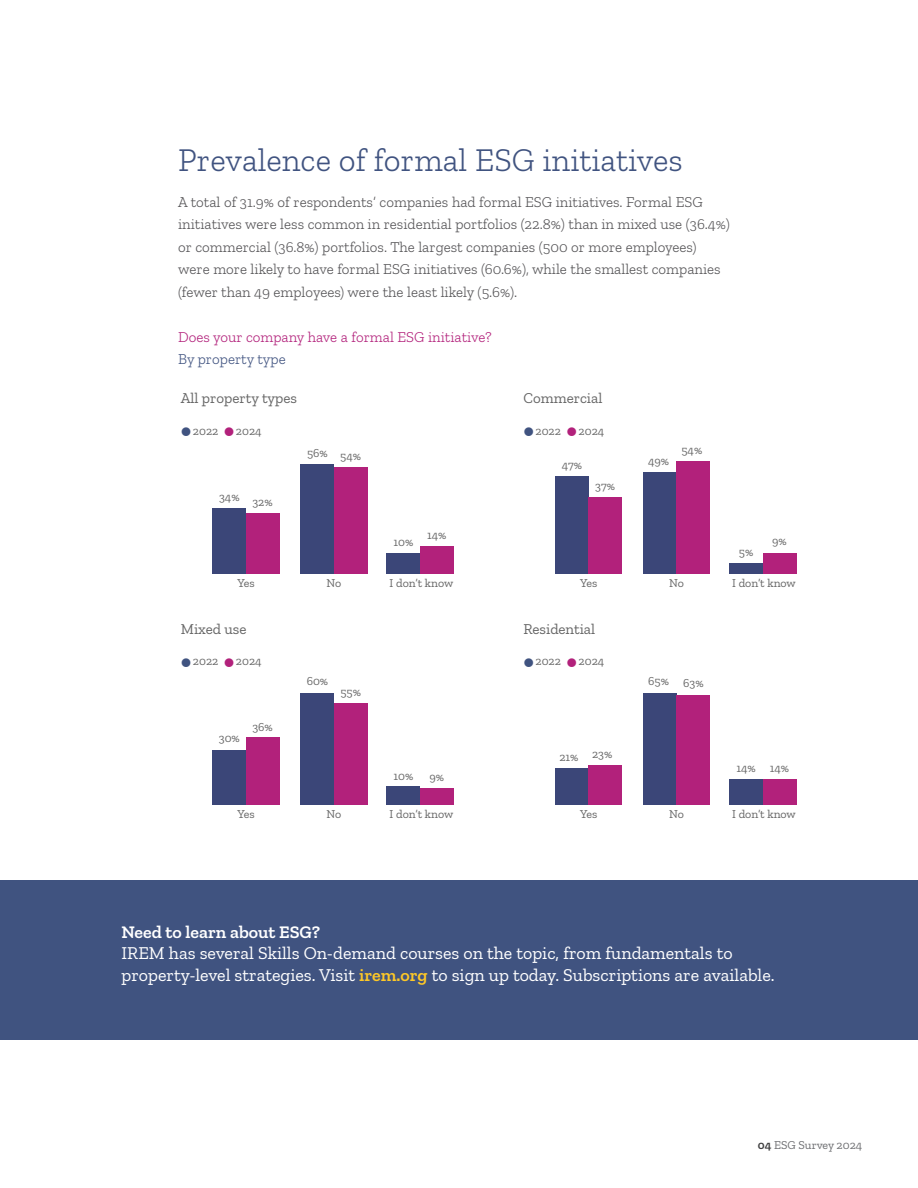
<style>
.page{position:relative;width:918px;height:1188px;background:#fff}
.page>*{position:absolute;margin:0;border:0;box-sizing:border-box;transform-origin:0 0}
.t1{font:300 33px "Zilla Slab";color:#405380}
.t2{font:18px/21.6px "Zilla Slab";color:#fff}
.t3{font:600 18px "Zilla Slab";color:#fff}
.t4{font:300 15px/22.5px "Zilla Slab";color:#545355}
.t5{font:15px "Zilla Slab";color:#666}
.t6{font:300 15px "Zilla Slab";color:#b2217b}
.t7{font:300 15px "Zilla Slab";color:#405380}
.t8{font:12px "Zilla Slab";color:#666}
.t9{font:12px "Zilla Slab";color:#6d6e71}
.s1{font-weight:600;color:#fec827}
.s2{font-weight:600;color:#3e3e3f}
</style>
<div class="page">
<div style="left:0;top:880px;width:918px;height:160px;background:#405380"></div>
<div style="left:212px;top:508px;width:34px;height:66px;background:#3b4678"></div>
<div style="left:212px;top:750px;width:34px;height:55px;background:#3b4678"></div>
<div style="left:555px;top:476px;width:33px;height:98px;background:#3b4678"></div>
<div style="left:555px;top:768px;width:33px;height:37px;background:#3b4678"></div>
<div style="left:387px;top:553px;width:33px;height:21px;background:#3b4678"></div>
<div style="left:387px;top:786px;width:33px;height:19px;background:#3b4678"></div>
<div style="left:729px;top:563px;width:34px;height:11px;background:#3b4678"></div>
<div style="left:729px;top:780px;width:34px;height:25px;background:#3b4678"></div>
<div style="left:300px;top:464px;width:34px;height:110px;background:#3b4678"></div>
<div style="left:300px;top:693px;width:34px;height:112px;background:#3b4678"></div>
<div style="left:643px;top:472px;width:33px;height:102px;background:#3b4678"></div>
<div style="left:643px;top:693px;width:33px;height:112px;background:#3b4678"></div>
<div style="left:246px;top:513px;width:33px;height:61px;background:#b2217b"></div>
<div style="left:246px;top:737px;width:33px;height:68px;background:#b2217b"></div>
<div style="left:588px;top:497px;width:34px;height:77px;background:#b2217b"></div>
<div style="left:588px;top:765px;width:34px;height:40px;background:#b2217b"></div>
<div style="left:420px;top:546px;width:34px;height:28px;background:#b2217b"></div>
<div style="left:420px;top:788px;width:34px;height:17px;background:#b2217b"></div>
<div style="left:763px;top:553px;width:33px;height:21px;background:#b2217b"></div>
<div style="left:763px;top:779px;width:33px;height:26px;background:#b2217b"></div>
<div style="left:334px;top:468px;width:33px;height:106px;background:#b2217b"></div>
<div style="left:334px;top:703px;width:33px;height:102px;background:#b2217b"></div>
<div style="left:676px;top:462px;width:34px;height:112px;background:#b2217b"></div>
<div style="left:676px;top:695px;width:34px;height:110px;background:#b2217b"></div>
<h1 class="t1" style="left:178px;top:142px;width:506px">Prevalence of formal ESG initiatives</h1>
<p class="t4" style="left:178px;top:191px;width:553px">A total of 31.9% of respondents’ companies had formal ESG initiatives. Formal ESG initiatives were less common in residential portfolios (22.8%) than in mixed use (36.4%) or commercial (36.8%) portfolios. The largest companies (500 or more employees) were more likely to have formal ESG initiatives (60.6%), while the smallest companies (fewer than 49 employees) were the least likely (5.6%).</p>
<p class="t6" style="left:178px;top:328px;width:315px">Does your company have a formal ESG initiative?</p>
<p class="t7" style="left:178px;top:351px;width:109px">By property type</p>
<p class="t5" style="left:181px;top:390px;width:118px">All property types</p>
<p class="t8" style="left:193px;top:424px;width:27px">2022</p>
<p class="t8" style="left:236px;top:424px;width:27px">2024</p>
<p class="t8" style="left:307px;top:447px;width:22px">56%</p>
<p class="t8" style="left:219px;top:490px;width:22px">34%</p>
<p class="t8" style="left:252px;top:495px;width:22px">32%</p>
<p class="t8" style="left:340px;top:450px;width:22px">54%</p>
<p class="t8" style="left:237px;top:576px;width:19px">Yes</p>
<p class="t5" style="left:181px;top:620px;width:67px">Mixed use</p>
<p class="t8" style="left:193px;top:655px;width:27px">2022</p>
<p class="t8" style="left:236px;top:655px;width:27px">2024</p>
<p class="t8" style="left:219px;top:732px;width:23px">30%</p>
<p class="t8" style="left:252px;top:720px;width:22px">36%</p>
<p class="t8" style="left:237px;top:807px;width:19px">Yes</p>
<p class="t8" style="left:327px;top:576px;width:16px">No</p>
<p class="t8" style="left:307px;top:674px;width:23px">60%</p>
<p class="t8" style="left:340px;top:685px;width:22px">55%</p>
<p class="t8" style="left:327px;top:807px;width:16px">No</p>
<p class="t8" style="left:394px;top:535px;width:21px">10%</p>
<p class="t8" style="left:427px;top:529px;width:21px">14%</p>
<p class="t8" style="left:390px;top:576px;width:65px">I don’t know</p>
<p class="t8" style="left:394px;top:769px;width:21px">10%</p>
<p class="t8" style="left:430px;top:770px;width:16px">9%</p>
<p class="t8" style="left:390px;top:807px;width:65px">I don’t know</p>
<p class="t5" style="left:523px;top:390px;width:80px">Commercial</p>
<p class="t8" style="left:536px;top:424px;width:27px">2022</p>
<p class="t8" style="left:579px;top:424px;width:27px">2024</p>
<p class="t8" style="left:562px;top:458px;width:22px">47%</p>
<p class="t8" style="left:595px;top:479px;width:21px">37%</p>
<p class="t8" style="left:580px;top:576px;width:19px">Yes</p>
<p class="t5" style="left:523px;top:620px;width:73px">Residential</p>
<p class="t8" style="left:536px;top:655px;width:27px">2022</p>
<p class="t8" style="left:579px;top:655px;width:27px">2024</p>
<p class="t8" style="left:559px;top:750px;width:21px">21%</p>
<p class="t8" style="left:592px;top:747px;width:22px">23%</p>
<p class="t8" style="left:580px;top:807px;width:19px">Yes</p>
<p class="t8" style="left:648px;top:454px;width:23px">49%</p>
<p class="t8" style="left:681px;top:444px;width:22px">54%</p>
<p class="t8" style="left:669px;top:576px;width:16px">No</p>
<p class="t8" style="left:739px;top:546px;width:16px">5%</p>
<p class="t8" style="left:772px;top:535px;width:16px">9%</p>
<p class="t8" style="left:732px;top:576px;width:65px">I don’t know</p>
<p class="t8" style="left:648px;top:674px;width:22px">65%</p>
<p class="t8" style="left:683px;top:676px;width:22px">63%</p>
<p class="t8" style="left:669px;top:807px;width:16px">No</p>
<p class="t8" style="left:736px;top:761px;width:21px">14%</p>
<p class="t8" style="left:770px;top:761px;width:21px">14%</p>
<p class="t8" style="left:732px;top:807px;width:65px">I don’t know</p>
<p class="t3" style="left:122px;top:921px;width:200px">Need to learn about ESG?</p>
<p class="t2" style="left:122px;top:942px;width:655px">IREM has several Skills On-demand courses on the topic, from fundamentals to property-level strategies. Visit <span class="s1">irem.org</span> to sign up today. Subscriptions are available.</p>
<p class="t9" style="left:758px;top:1139px;width:106px"><span class="s2">04</span> ESG Survey 2024</p>
</div>
